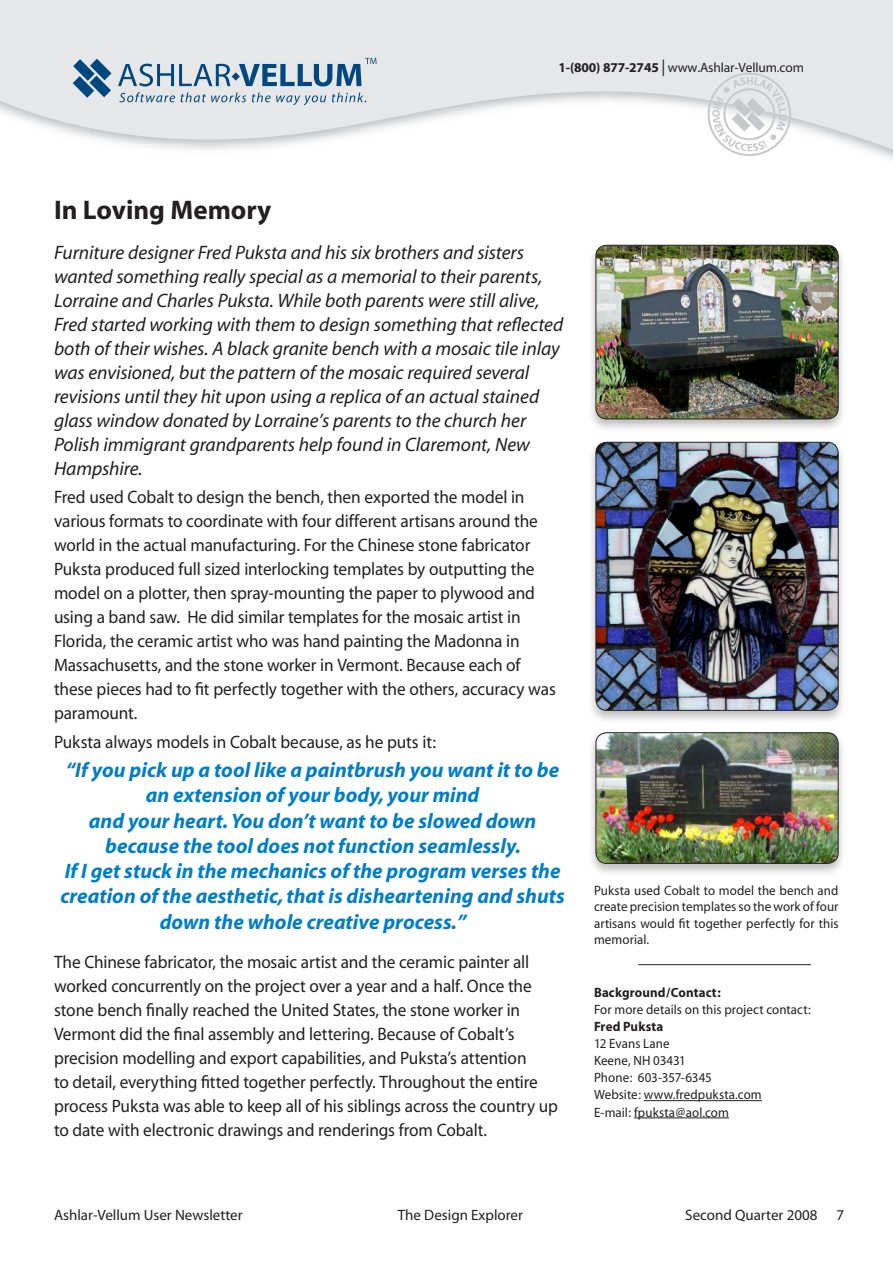
<style>
.page{position:relative;width:893px;height:1263px;background:#fff}
.page>*{position:absolute;margin:0;border:0;box-sizing:border-box;transform-origin:0 0}
.healine{font:700 27px "Myriad";color:#231f20}
.t1{font:italic 700 21px/25.2px "Myriad";color:#007ec5;text-align:center}
.Romance{font:italic 19.5px/24px "Myriad";letter-spacing:-.005em;color:#231f20}
.body{font:18px/24px "Myriad";letter-spacing:-.005em;color:#231f20;scale:.96 1}
.t2{font:15px "Myriad";color:#231f20}
.caption_contact_info{font:13.5px/16.5px "Myriad";letter-spacing:.005em;color:#231f20;scale:.96 1}
.caption_contact_info-2{font:13.5px "Myriad";letter-spacing:.005em;color:#231f20}
.caption_contact_info-3{font:700 13.5px "Myriad";letter-spacing:.01em;color:#231f20;scale:.96 1}
.s1{font-weight:700}
.s2{font-size:16.5px}
</style>
<div class="page">
<svg style="left:0;top:0;width:893px;height:160px;fill:#e6e7e9"></svg>
<svg style="left:119px;top:92px;width:56px;height:10px"></svg>
<svg style="left:181px;top:92px;width:65px;height:10px"></svg>
<svg style="left:252px;top:92px;width:74px;height:13px"></svg>
<svg style="left:332px;top:92px;width:34px;height:10px"></svg>
<svg style="left:73px;top:59px;width:39px;height:39px;background:#6a91b0"></svg>
<svg style="left:118px;top:58px;width:258px;height:28px;background:#9fb6c8"></svg>
<svg style="left:708px;top:73px;width:83px;height:83px"></svg>
<hr style="left:638px;top:964px;width:173px;height:1px;background:#231f20">
<hr style="left:644px;top:1100px;width:118px;height:1px;background:#231f20">
<hr style="left:634px;top:1117px;width:95px;height:1px;background:#231f20">
<div style="left:586px;top:241px;width:262px;height:192px;background:#231f20;opacity:.3"></div>
<img style="left:596px;top:245px;width:242px;height:174px;border-radius:11px">
<div style="left:595px;top:245px;width:243px;height:174px;border:1px solid #231f20;border-radius:11px"></div>
<div style="left:586px;top:438px;width:262px;height:287px;background:#231f20;opacity:.3"></div>
<img style="left:596px;top:442px;width:242px;height:268px;border-radius:11px">
<div style="left:595px;top:442px;width:243px;height:269px;border:1px solid #231f20;border-radius:11px"></div>
<div style="left:586px;top:729px;width:262px;height:149px;background:#231f20;opacity:.3"></div>
<img style="left:596px;top:733px;width:242px;height:130px">
<div style="left:595px;top:732px;width:243px;height:132px;border:1px solid #231f20;border-radius:11px"></div>
<p class="healine" style="left:54px;top:196px;width:219px">In Loving Memory</p>
<p class="caption_contact_info-2" style="left:558px;top:61px;width:247px"><span class="s1">1-(800) 877-2745</span> <span class="s2">|</span> www.Ashlar-Vellum.com</p>
<p class="Romance" style="left:54px;top:241px;width:511px">Furniture designer Fred Puksta and his six brothers and sisters wanted something really special as a memorial to their parents, Lorraine and Charles Puksta. While both parents were still alive, Fred started working with them to design something that reflected both of their wishes. A black granite bench with a mosaic tile inlay was envisioned, but the pattern of the mosaic required several revisions until they hit upon using a replica of an actual stained glass window donated by Lorraine’s parents to the church her Polish immigrant grandparents help found in Claremont, New Hampshire.</p>
<p class="body" style="left:54px;top:486px;width:524px">Fred used Cobalt to design the bench, then exported the model in various formats to coordinate with four different artisans around the world in the actual manufacturing. For the Chinese stone fabricator Puksta produced full sized interlocking templates by outputting the model on a plotter, then spray-mounting the paper to plywood and using a band saw. He did similar templates for the mosaic artist in Florida, the ceramic artist who was hand painting the Madonna in Massachusetts, and the stone worker in Vermont. Because each of these pieces had to fit perfectly together with the others, accuracy was paramount.</p>
<p class="body" style="left:54px;top:730px;width:399px">Puksta always models in Cobalt because, as he puts it:</p>
<p class="t1" style="left:66px;top:758px;width:495px">“If you pick up a tool like a paintbrush you want it to be</p>
<p class="t1" style="left:146px;top:783px;width:335px">an extension of your body, your mind</p>
<p class="t1" style="left:89px;top:809px;width:449px">and your heart. You don’t want to be slowed down because the tool does not function seamlessly.</p>
<p class="t1" style="left:60px;top:859px;width:506px">If I get stuck in the mechanics of the program verses the creation of the aesthetic, that is disheartening and shuts down the whole creative process.”</p>
<p class="body" style="left:54px;top:951px;width:526px">The Chinese fabricator, the mosaic artist and the ceramic painter all worked concurrently on the project over a year and a half. Once the stone bench finally reached the United States, the stone worker in Vermont did the final assembly and lettering. Because of Cobalt’s precision modelling and export capabilities, and Puksta’s attention<br>to detail, everything fitted together perfectly. Throughout the entire process Puksta was able to keep all of his siblings across the country up to date with electronic drawings and renderings from Cobalt.</p>
<p class="caption_contact_info" style="left:594px;top:883px;width:256px;text-align:justify">Puksta used Cobalt to model the bench and create precision templates so the work of four artisans would fit together perfectly for this memorial.</p>
<p class="caption_contact_info-3" style="left:594px;top:985px;width:134px">Background/Contact:</p>
<p class="caption_contact_info" style="left:594px;top:1001px;width:227px">For more details on this project contact:</p>
<p class="caption_contact_info" style="left:594px;top:1019px;width:80px"><span class="s1">Fred Puksta<br></span>12 Evans Lane</p>
<p class="caption_contact_info" style="left:594px;top:1052px;width:97px">Keene, NH 03431</p>
<p class="caption_contact_info" style="left:594px;top:1070px;width:124px">Phone: 603-357-6345</p>
<p class="caption_contact_info" style="left:594px;top:1087px;width:176px">Website: www.fredpuksta.com</p>
<p class="caption_contact_info" style="left:594px;top:1104px;width:142px">E-mail: fpuksta@aol.com</p>
<p class="t2" style="left:54px;top:1208px;width:190px">Ashlar-Vellum User Newsletter</p>
<p class="t2" style="left:398px;top:1208px;width:127px">The Design Explorer</p>
<p class="t2" style="left:685px;top:1208px;width:134px">Second Quarter 2008</p>
<p class="t2" style="left:836px;top:1208px;width:9px">7</p>
</div>
